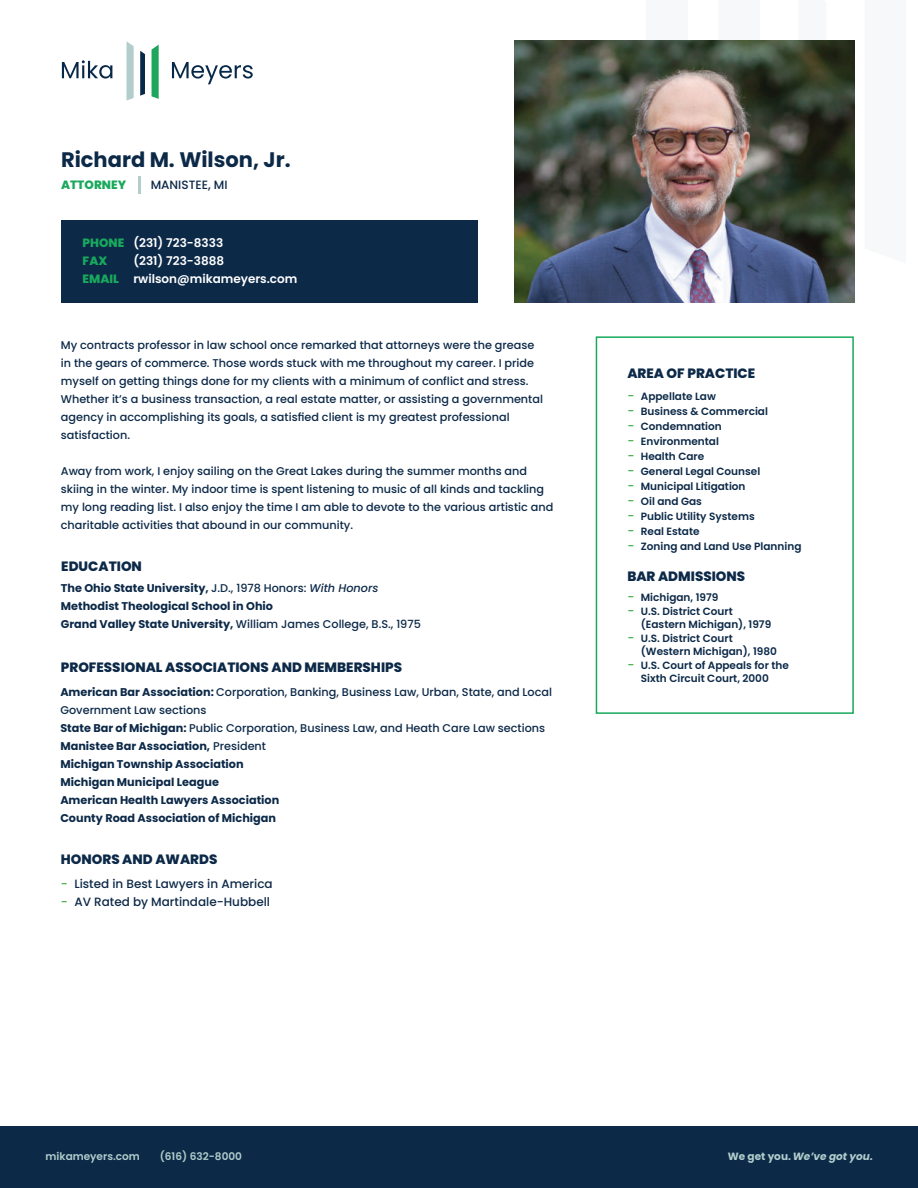
<style>
.page{position:relative;width:918px;height:1188px;background:#fff}
.page>*{position:absolute;margin:0;border:0;box-sizing:border-box;transform-origin:0 0}
.t1{font:700 21px "Poppins";color:#0c2948}
.t2{font:800 13.5px "Poppins";color:#0c2948}
.t3{font:500 12px "Poppins";color:#0c2948}
.t4{font:600 12px/18.5px "Poppins";color:#fff}
.t5{font:800 12px/18.5px "Poppins";color:#18a95c}
.t6{font:500 11.25px/18px "Poppins";color:#0c2948}
.t7{font:700 11.25px/18px "Poppins";color:#0c2948}
.t8{font:600 10.5px/13.5px "Poppins";color:#0c2948}
.t9{font:600 10.5px "Poppins";color:#b2cdcc}
.t10{font:italic 700 10.5px "Poppins";color:#b2cdcc}
.s1{font-weight:500}
.s2{font-weight:500;font-style:italic}
.s3{color:#40ae49}
.s4{font-weight:500;font-size:12px;color:#40ae49}
.s5{font-style:normal}
</style>
<div class="page">
<div style="left:596px;top:336px;width:258px;height:378px;border:2px solid #18a95c"></div>
<img style="left:514px;top:41px;width:341px;height:261px">
<div style="left:61px;top:220px;width:416px;height:82px;background:#0c2948"></div>
<svg style="left:138px;top:177px;width:2px;height:16px"></svg>
<div style="left:0;top:1126px;width:918px;height:62px;background:#0c2948"></div>
<svg style="left:152px;top:45px;width:7px;height:54px"></svg>
<svg style="left:140px;top:51px;width:5px;height:45px"></svg>
<svg style="left:127px;top:42px;width:7px;height:59px"></svg>
<svg style="left:62px;top:60px;width:50px;height:19px"></svg>
<svg style="left:172px;top:62px;width:81px;height:22px"></svg>
<h1 class="t1" style="left:61px;top:150px;width:231px">Richard M. Wilson, Jr.</h1>
<p class="t5" style="left:61px;top:176px;width:67px">ATTORNEY</p>
<p class="t3" style="left:151px;top:180px;width:78px">MANISTEE, MI</p>
<p class="t5" style="left:83px;top:233px;width:43px">PHONE<br>FAX<br>EMAIL</p>
<p class="t4" style="left:133px;top:233px;width:166px">(231) 723-8333<br>(231) 723-3888 rwilson@mikameyers.com</p>
<p class="t6" style="left:61px;top:337px;width:484px">My contracts professor in law school once remarked that attorneys were the grease in the gears of commerce. Those words stuck with me throughout my career. I pride myself on getting things done for my clients with a minimum of conflict and stress.<br>Whether it’s a business transaction, a real estate matter, or assisting a governmental agency in accomplishing its goals, a satisfied client is my greatest professional satisfaction.</p>
<p class="t6" style="left:61px;top:463px;width:494px">Away from work, I enjoy sailing on the Great Lakes during the summer months and skiing in the winter. My indoor time is spent listening to music of all kinds and tackling my long reading list. I also enjoy the time I am able to devote to the various artistic and charitable activities that abound in our community.</p>
<p class="t2" style="left:61px;top:558px;width:82px">EDUCATION</p>
<p class="t7" style="left:61px;top:580px;width:362px">The Ohio State University, <span class="s1">J.D., 1978 Honors:</span> <span class="s2">With Honors<br></span>Methodist Theological School in Ohio<br>Grand Valley State University, <span class="s1">William James College, B.S., 1975</span></p>
<p class="t2" style="left:61px;top:660px;width:343px">PROFESSIONAL ASSOCIATIONS AND MEMBERSHIPS</p>
<p class="t7" style="left:60px;top:684px;width:493px">American Bar Association: <span class="s1">Corporation, Banking, Business Law, Urban, State, and Local Government Law sections<br></span>State Bar of Michigan: <span class="s1">Public Corporation, Business Law, and Heath Care Law sections </span>Manistee Bar Association, <span class="s1">President<br></span>Michigan Township Association<br>Michigan Municipal League<br>American Health Lawyers Association<br>County Road Association of Michigan</p>
<p class="t2" style="left:61px;top:852px;width:158px">HONORS AND AWARDS</p>
<p class="t3" style="left:61px;top:879px;width:213px"><span class="s3">-</span> Listed in Best Lawyers in America</p>
<p class="t3" style="left:61px;top:897px;width:211px"><span class="s3">-</span> AV Rated by Martindale-Hubbell</p>
<p class="t2" style="left:627px;top:366px;width:129px">AREA OF PRACTICE</p>
<p class="t8" style="left:627px;top:390px;width:90px"><span class="s4">-</span> Appellate Law</p>
<p class="t8" style="left:627px;top:405px;width:142px"><span class="s4">-</span> Business &amp; Commercial</p>
<p class="t8" style="left:627px;top:420px;width:96px"><span class="s4">-</span> Condemnation</p>
<p class="t8" style="left:627px;top:435px;width:93px"><span class="s4">-</span> Environmental</p>
<p class="t8" style="left:627px;top:450px;width:78px"><span class="s4">-</span> Health Care</p>
<p class="t8" style="left:627px;top:465px;width:134px"><span class="s4">-</span> General Legal Counsel</p>
<p class="t8" style="left:627px;top:480px;width:120px"><span class="s4">-</span> Municipal Litigation</p>
<p class="t8" style="left:627px;top:495px;width:76px"><span class="s4">-</span> Oil and Gas</p>
<p class="t8" style="left:627px;top:510px;width:129px"><span class="s4">-</span> Public Utility Systems</p>
<p class="t8" style="left:627px;top:525px;width:74px"><span class="s4">-</span> Real Estate</p>
<p class="t8" style="left:627px;top:540px;width:176px"><span class="s4">-</span> Zoning and Land Use Planning</p>
<p class="t8" style="left:627px;top:591px;width:93px"><span class="s4">-</span> Michigan, 1979</p>
<p class="t8" style="left:641px;top:604px;width:132px;text-indent:-14px"><span class="s4">-</span> U.S. District Court (Eastern Michigan), 1979</p>
<p class="t8" style="left:641px;top:631px;width:138px;text-indent:-14px"><span class="s4">-</span> U.S. District Court (Western Michigan), 1980</p>
<p class="t8" style="left:641px;top:658px;width:150px;text-indent:-14px"><span class="s4">-</span> U.S. Court of Appeals for the<br>Sixth Circuit Court, 2000</p>
<p class="t2" style="left:627px;top:568px;width:119px">BAR ADMISSIONS</p>
<p class="t9" style="left:46px;top:1150px;width:96px">mikameyers.com</p>
<p class="t9" style="left:160px;top:1150px;width:84px">(616) 632-8000</p>
<p class="t10" style="left:728px;top:1153px;width:147px"><span class="s5">We get you.</span> We’ve got you.</p>
</div>
